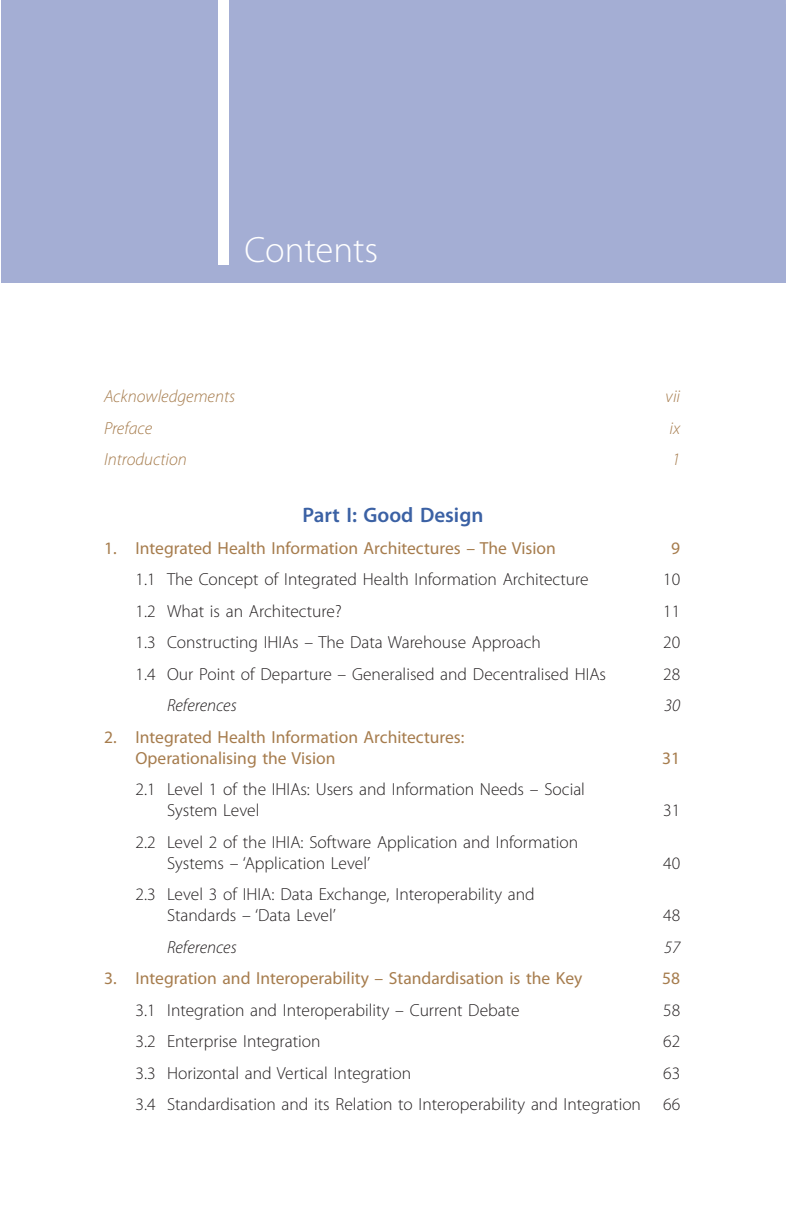
<style>
.page{position:relative;width:786px;height:1227px;background:#fff}
.page>*{position:absolute;margin:0;border:0;box-sizing:border-box;transform-origin:0 0}
.t1{font:300 36.75px "Myriad Pro";color:#fff}
.t2{font:600 21px "Myriad Pro";color:#3b61a4}
.t3{font:300 17.5px/21px "Myriad Pro";color:#231f20}
.t4{font:17.5px/21px "Myriad Pro";color:#a67c4d}
.t5{font:italic 300 17.5px "Myriad Pro";color:#a67c4d}
.t6{font:italic 300 17.5px "Myriad Pro";color:#231f20}
</style>
<div class="page">
<div style="left:1px;top:0;width:784px;height:282px;background:#a4aed4"></div>
<div style="left:218px;top:0;width:11px;height:265px;background:#fff"></div>
<h1 class="t1" style="left:244px;top:230px;width:135px">Contents</h1>
<p class="t5" style="left:104px;top:387px;width:133px">Acknowledgements</p>
<p class="t5" style="left:665px;top:387px;width:16px">vii</p>
<p class="t5" style="left:104px;top:418px;width:50px">Preface</p>
<p class="t5" style="left:669px;top:418px;width:12px">ix</p>
<p class="t5" style="left:104px;top:450px;width:84px">Introduction</p>
<p class="t5" style="left:672px;top:450px;width:10px">1</p>
<p class="t2" style="left:302px;top:501px;width:182px">Part I: Good Design</p>
<p class="t4" style="left:104px;top:537px;width:453px">1. Integrated Health Information Architectures – The Vision</p>
<p class="t4" style="left:671px;top:537px;width:10px">9</p>
<p class="t3" style="left:135px;top:569px;width:454px">1.1 The Concept of Integrated Health Information Architecture</p>
<p class="t3" style="left:663px;top:569px;width:19px">10</p>
<p class="t3" style="left:135px;top:600px;width:207px">1.2 What is an Architecture?</p>
<p class="t3" style="left:663px;top:600px;width:19px">11</p>
<p class="t3" style="left:135px;top:632px;width:407px">1.3 Constructing IHIAs – The Data Warehouse Approach</p>
<p class="t3" style="left:663px;top:632px;width:19px">20</p>
<p class="t3" style="left:135px;top:663px;width:472px">1.4 Our Point of Departure – Generalised and Decentralised HIAs</p>
<p class="t3" style="left:663px;top:663px;width:19px">28</p>
<p class="t6" style="left:167px;top:696px;width:71px">References</p>
<p class="t6" style="left:664px;top:696px;width:18px">30</p>
<p class="t4" style="left:135px;top:726px;width:330px;text-indent:-32px">2. Integrated Health Information Architectures:<br>Operationalising the Vision</p>
<p class="t4" style="left:662px;top:747px;width:19px">31</p>
<p class="t3" style="left:167px;top:779px;width:419px;text-indent:-32px">2.1 Level 1 of the IHIAs: Users and Information Needs – Social<br>System Level</p>
<p class="t3" style="left:167px;top:831px;width:412px;text-indent:-32px">2.2 Level 2 of the IHIA: Software Application and Information<br>Systems – ‘Application Level’</p>
<p class="t3" style="left:167px;top:884px;width:369px;text-indent:-32px">2.3 Level 3 of IHIA: Data Exchange, Interoperability and<br>Standards – ‘Data Level’</p>
<p class="t3" style="left:663px;top:800px;width:19px">31</p>
<p class="t3" style="left:663px;top:852px;width:19px">40</p>
<p class="t3" style="left:663px;top:905px;width:19px">48</p>
<p class="t6" style="left:167px;top:937px;width:71px">References</p>
<p class="t6" style="left:664px;top:937px;width:18px">57</p>
<p class="t4" style="left:104px;top:967px;width:480px">3. Integration and Interoperability – Standardisation is the Key</p>
<p class="t4" style="left:662px;top:967px;width:19px">58</p>
<p class="t3" style="left:135px;top:999px;width:385px">3.1 Integration and Interoperability – Current Debate</p>
<p class="t3" style="left:663px;top:999px;width:19px">58</p>
<p class="t3" style="left:135px;top:1031px;width:186px">3.2 Enterprise Integration</p>
<p class="t3" style="left:663px;top:1031px;width:19px">62</p>
<p class="t3" style="left:135px;top:1062px;width:277px">3.3 Horizontal and Vertical Integration</p>
<p class="t3" style="left:663px;top:1062px;width:19px">63</p>
<p class="t3" style="left:135px;top:1094px;width:507px">3.4 Standardisation and its Relation to Interoperability and Integration</p>
<p class="t3" style="left:663px;top:1094px;width:19px">66</p>
</div>
